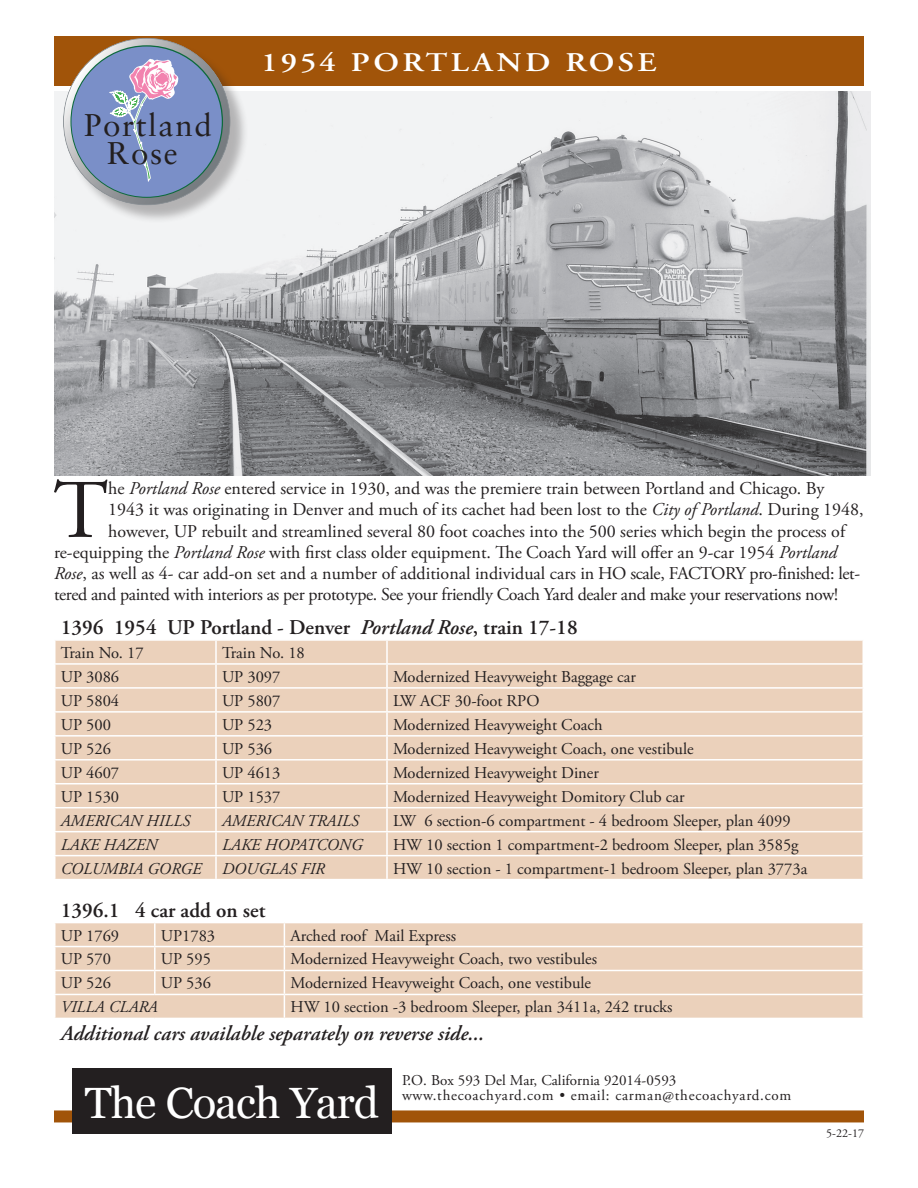
<style>
.page{position:relative;width:918px;height:1188px;background:#fff}
.page>*{position:absolute;margin:0;border:0;box-sizing:border-box;transform-origin:0 0}
.t1{font:83.1px "Adobe Garamond Pro";color:#231f20}
.t2{font:43.8px "Georgia";letter-spacing:-.025em;color:#fff}
.t3{font:31.35px/27.6px "Sabon LT";letter-spacing:.05em;color:#231f20;text-align:center}
.Head{font:600 27px "Adobe Garamond Pro";letter-spacing:.105em;color:#fff;scale:1.2 1}
.t4{font:600 21px "Adobe Garamond Pro";color:#231f20}
.t5{font:italic 600 21px "Adobe Garamond Pro";color:#231f20}
.t6{font:18px "Adobe Garamond Pro";color:#231f20}
.t7{font:18px "Adobe Garamond Pro";letter-spacing:-.02em;color:#231f20}
.t8{font:16.5px "Adobe Garamond Pro";color:#231f20}
.t9{font:italic 16.5px "Adobe Garamond Pro";color:#231f20}
.t10{font:15px "Adobe Garamond Pro";letter-spacing:.05em;color:#231f20}
.t11{font:15px "Adobe Garamond Pro";color:#231f20}
.t12{font:12px "Adobe Garamond Pro";color:#231f20}
.s1{font-style:italic}
</style>
<div class="page">
<img style="left:54px;top:92px;width:817px;height:384px">
<div style="left:54px;top:36px;width:810px;height:50px;background:#a15409"></div>
<div style="left:54px;top:1110px;width:810px;height:12px;background:#a15409"></div>
<div style="left:72px;top:1069px;width:320px;height:65px;background:#231f20"></div>
<div style="left:66px;top:41px;width:183px;height:183px;background:#231f20;opacity:.3"></div>
<svg style="left:63px;top:38px;width:167px;height:167px"></svg>
<svg style="left:70px;top:45px;width:153px;height:153px;background:#8d97b8"></svg>
<div style="left:56px;top:641px;width:806px;height:238px;background:#ebd1bb"></div>
<hr style="left:215px;top:641px;width:2px;height:22px;background:#fff">
<hr style="left:386px;top:641px;width:2px;height:22px;background:#fff">
<hr style="left:54px;top:663px;width:162px;height:2px;background:#fff">
<hr style="left:216px;top:663px;width:171px;height:2px;background:#fff">
<hr style="left:215px;top:665px;width:2px;height:22px;background:#fff">
<hr style="left:387px;top:663px;width:477px;height:2px;background:#fff">
<hr style="left:386px;top:665px;width:2px;height:22px;background:#fff">
<hr style="left:54px;top:687px;width:162px;height:2px;background:#fff">
<hr style="left:216px;top:687px;width:171px;height:2px;background:#fff">
<hr style="left:215px;top:689px;width:2px;height:22px;background:#fff">
<hr style="left:387px;top:687px;width:477px;height:2px;background:#fff">
<hr style="left:386px;top:689px;width:2px;height:22px;background:#fff">
<hr style="left:54px;top:711px;width:162px;height:2px;background:#fff">
<hr style="left:216px;top:711px;width:171px;height:2px;background:#fff">
<hr style="left:215px;top:713px;width:2px;height:22px;background:#fff">
<hr style="left:387px;top:711px;width:477px;height:2px;background:#fff">
<hr style="left:386px;top:713px;width:2px;height:22px;background:#fff">
<hr style="left:54px;top:735px;width:162px;height:2px;background:#fff">
<hr style="left:216px;top:735px;width:171px;height:2px;background:#fff">
<hr style="left:215px;top:737px;width:2px;height:22px;background:#fff">
<hr style="left:387px;top:735px;width:477px;height:2px;background:#fff">
<hr style="left:386px;top:737px;width:2px;height:22px;background:#fff">
<hr style="left:54px;top:759px;width:162px;height:2px;background:#fff">
<hr style="left:216px;top:759px;width:171px;height:2px;background:#fff">
<hr style="left:215px;top:761px;width:2px;height:22px;background:#fff">
<hr style="left:387px;top:759px;width:477px;height:2px;background:#fff">
<hr style="left:386px;top:761px;width:2px;height:22px;background:#fff">
<hr style="left:54px;top:783px;width:162px;height:1px;background:#fff">
<hr style="left:216px;top:783px;width:171px;height:1px;background:#fff">
<hr style="left:215px;top:784px;width:2px;height:23px;background:#fff">
<hr style="left:387px;top:783px;width:477px;height:1px;background:#fff">
<hr style="left:386px;top:784px;width:2px;height:23px;background:#fff">
<hr style="left:54px;top:807px;width:162px;height:1px;background:#fff">
<hr style="left:216px;top:807px;width:171px;height:1px;background:#fff">
<hr style="left:215px;top:808px;width:2px;height:23px;background:#fff">
<hr style="left:387px;top:807px;width:477px;height:1px;background:#fff">
<hr style="left:386px;top:808px;width:2px;height:23px;background:#fff">
<hr style="left:54px;top:831px;width:162px;height:1px;background:#fff">
<hr style="left:216px;top:831px;width:171px;height:1px;background:#fff">
<hr style="left:215px;top:832px;width:2px;height:23px;background:#fff">
<hr style="left:387px;top:831px;width:477px;height:1px;background:#fff">
<hr style="left:386px;top:832px;width:2px;height:23px;background:#fff">
<hr style="left:54px;top:855px;width:162px;height:1px;background:#fff">
<hr style="left:216px;top:855px;width:171px;height:1px;background:#fff">
<hr style="left:215px;top:856px;width:2px;height:23px;background:#fff">
<hr style="left:387px;top:855px;width:477px;height:1px;background:#fff">
<hr style="left:386px;top:856px;width:2px;height:23px;background:#fff">
<svg style="left:56px;top:923px;width:806px;height:95px;background:#ebd2bc"></svg>
<hr style="left:154px;top:923px;width:2px;height:23px;background:#fff">
<hr style="left:54px;top:946px;width:101px;height:1px;background:#fff">
<hr style="left:155px;top:946px;width:129px;height:1px;background:#fff">
<hr style="left:154px;top:947px;width:2px;height:23px;background:#fff">
<hr style="left:284px;top:946px;width:580px;height:1px;background:#fff">
<hr style="left:54px;top:970px;width:101px;height:1px;background:#fff">
<hr style="left:155px;top:970px;width:129px;height:1px;background:#fff">
<hr style="left:154px;top:971px;width:2px;height:23px;background:#fff">
<hr style="left:284px;top:970px;width:580px;height:1px;background:#fff">
<hr style="left:54px;top:994px;width:101px;height:1px;background:#fff">
<hr style="left:155px;top:994px;width:129px;height:1px;background:#fff">
<hr style="left:284px;top:994px;width:580px;height:1px;background:#fff">
<svg style="left:284px;top:923px;width:1px;height:95px"></svg>
<p class="t3" style="left:84px;top:111px;width:129px">Portland<br>Rose</p>
<p class="Head" style="left:261px;top:46px;width:331px">1954 PORTLAND ROSE</p>
<p class="t1" style="left:53px;top:461px;width:56px">T</p>
<p class="t6" style="left:108px;top:477px;width:718px">he <span class="s1">Portland Rose</span> entered service in 1930, and was the premiere train between Portland and Chicago. By</p>
<p class="t6" style="left:108px;top:499px;width:757px">1943 it was originating in Denver and much of its cachet had been lost to the <span class="s1">City of Portland</span>. During 1948,</p>
<p class="t6" style="left:108px;top:520px;width:738px">however, UP rebuilt and streamlined several 80 foot coaches into the 500 series which begin the process of</p>
<p class="t6" style="left:54px;top:542px;width:784px">re-equipping the <span class="s1">Portland Rose</span> with first class older equipment. The Coach Yard will offer an 9-car 1954 <span class="s1">Portland</span></p>
<p class="t6" style="left:54px;top:563px;width:808px"><span class="s1">Rose</span>, as well as 4- car add-on set and a number of additional individual cars in HO scale, FACTORY pro-finished: let-</p>
<p class="t7" style="left:54px;top:584px;width:785px">tered and painted with interiors as per prototype. See your friendly Coach Yard dealer and make your reservations now!</p>
<p class="t4" style="left:61px;top:615px;width:518px">1396 1954 UP Portland - Denver <span class="s1">Portland Rose</span>, train 17-18</p>
<p class="t8" style="left:61px;top:643px;width:84px">Train No. 17</p>
<p class="t8" style="left:222px;top:643px;width:84px">Train No. 18</p>
<p class="t8" style="left:61px;top:667px;width:60px">UP 3086</p>
<p class="t8" style="left:222px;top:667px;width:60px">UP 3097</p>
<p class="t8" style="left:393px;top:667px;width:244px">Modernized Heavyweight Baggage car</p>
<p class="t8" style="left:61px;top:691px;width:60px">UP 5804</p>
<p class="t8" style="left:222px;top:691px;width:60px">UP 5807</p>
<p class="t8" style="left:393px;top:691px;width:148px">LW ACF 30-foot RPO</p>
<p class="t8" style="left:61px;top:715px;width:52px">UP 500</p>
<p class="t8" style="left:222px;top:715px;width:52px">UP 523</p>
<p class="t8" style="left:393px;top:715px;width:211px">Modernized Heavyweight Coach</p>
<p class="t8" style="left:61px;top:739px;width:52px">UP 526</p>
<p class="t8" style="left:222px;top:739px;width:52px">UP 536</p>
<p class="t8" style="left:393px;top:739px;width:302px">Modernized Heavyweight Coach, one vestibule</p>
<p class="t8" style="left:61px;top:763px;width:60px">UP 4607</p>
<p class="t8" style="left:222px;top:763px;width:60px">UP 4613</p>
<p class="t8" style="left:393px;top:763px;width:207px">Modernized Heavyweight Diner</p>
<p class="t8" style="left:61px;top:787px;width:60px">UP 1530</p>
<p class="t8" style="left:222px;top:787px;width:60px">UP 1537</p>
<p class="t8" style="left:393px;top:787px;width:293px">Modernized Heavyweight Domitory Club car</p>
<p class="t9" style="left:61px;top:811px;width:131px">AMERICAN HILLS</p>
<p class="t9" style="left:222px;top:811px;width:138px">AMERICAN TRAILS</p>
<p class="t8" style="left:393px;top:811px;width:399px">LW 6 section-6 compartment - 4 bedroom Sleeper, plan 4099</p>
<p class="t9" style="left:61px;top:835px;width:98px">LAKE HAZEN</p>
<p class="t9" style="left:222px;top:835px;width:142px">LAKE HOPATCONG</p>
<p class="t8" style="left:393px;top:835px;width:407px">HW 10 section 1 compartment-2 bedroom Sleeper, plan 3585g</p>
<p class="t9" style="left:61px;top:858px;width:142px">COLUMBIA GORGE</p>
<p class="t9" style="left:222px;top:858px;width:104px">DOUGLAS FIR</p>
<p class="t8" style="left:393px;top:858px;width:416px">HW 10 section - 1 compartment-1 bedroom Sleeper, plan 3773a</p>
<p class="t4" style="left:61px;top:898px;width:206px">1396.1 4 car add on set</p>
<p class="t8" style="left:61px;top:925px;width:60px">UP 1769</p>
<p class="t8" style="left:161px;top:925px;width:56px">UP1783</p>
<p class="t8" style="left:290px;top:925px;width:167px">Arched roof Mail Express</p>
<p class="t8" style="left:61px;top:949px;width:52px">UP 570</p>
<p class="t8" style="left:161px;top:949px;width:52px">UP 595</p>
<p class="t8" style="left:290px;top:949px;width:308px">Modernized Heavyweight Coach, two vestibules</p>
<p class="t8" style="left:61px;top:973px;width:52px">UP 526</p>
<p class="t8" style="left:161px;top:973px;width:52px">UP 536</p>
<p class="t8" style="left:290px;top:973px;width:302px">Modernized Heavyweight Coach, one vestibule</p>
<p class="t9" style="left:61px;top:997px;width:99px">VILLA CLARA</p>
<p class="t8" style="left:290px;top:997px;width:384px">HW 10 section -3 bedroom Sleeper, plan 3411a, 242 trucks</p>
<p class="t5" style="left:61px;top:1021px;width:425px">Additional cars available separately on reverse side...</p>
<p class="t2" style="left:85px;top:1071px;width:296px">The Coach Yard</p>
<p class="t11" style="left:402px;top:1071px;width:276px">P.O. Box 593 Del Mar, California 92014-0593</p>
<p class="t10" style="left:402px;top:1086px;width:391px">www.thecoachyard.com • email: carman@thecoachyard.com</p>
<p class="t12" style="left:826px;top:1126px;width:39px">5-22-17</p>
</div>
